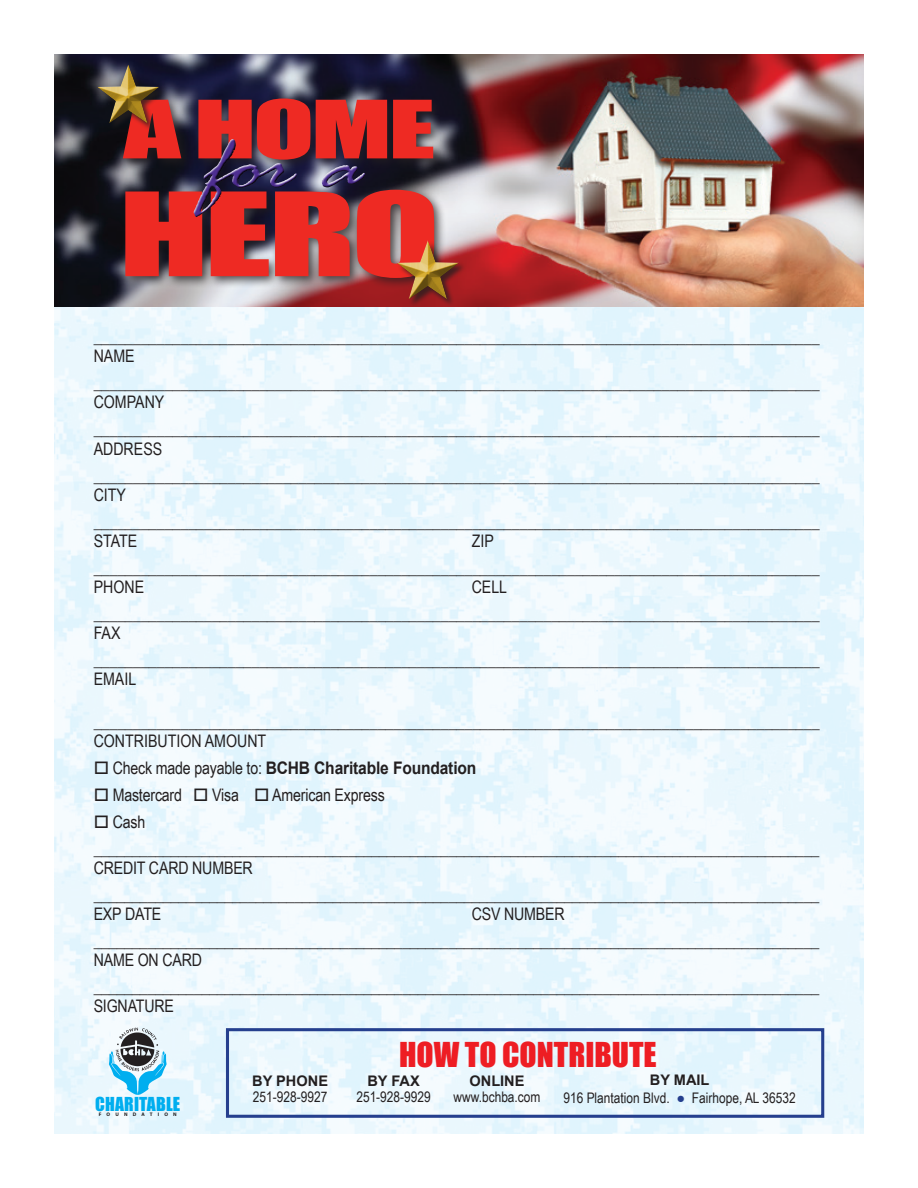
<style>
.page{position:relative;width:918px;height:1188px;background:#fff}
.page>*{position:absolute;margin:0;border:0;box-sizing:border-box;transform-origin:0 0}
.t1{font:108.6px "Impact";color:#ee1d23;scale:1.52 1}
.t2{font:107.1px "Impact";color:#ee2a23;scale:1.52 1}
.t3{font:italic 79.2px "Rage";color:#4e2e92;scale:1.27 1}
.t4{font:74.25px "Impact";color:#ee2a23;scale:1.52 1}
.t5{font:31.5px "Impact";color:#ee1d23}
.t6{font:17.7px "Impact";letter-spacing:.01em;color:#00aeef}
.t7{font:17.25px/27px "Arial Narrow";letter-spacing:-.01em;color:#231f20}
.t8{font:700 17.25px "Arial";letter-spacing:-.01em;color:#231f20;scale:.9 1}
.t9{font:14.55px "Arial Narrow";color:#231f20}
.t10{font:700 14.55px "Arial";color:#231f20}
.t11{font:700 5.1px "Myriad Pro";letter-spacing:1.02em;color:#231f20}
.s1{font-size:80.4px}
.s2{font-family:"Arial Narrow";font-weight:400}
.s3{color:#253f8e}
</style>
<div class="page">
<img style="left:54px;top:307px;width:810px;height:827px">
<div style="left:226px;top:1028px;width:598px;height:90px;border:3px solid #253f8e"></div>
<img style="left:116px;top:1027px;width:44px;height:24px">
<svg style="left:109px;top:1051px;width:58px;height:44px"></svg>
<img style="left:54px;top:54px;width:810px;height:253px">
<div style="left:121px;top:185px;width:326px;height:105px;background:#231f20;opacity:.75"></div>
<div style="left:119px;top:94px;width:327px;height:78px;background:#231f20;opacity:.75"></div>
<svg style="left:191px;top:137px;width:176px;height:79px"></svg>
<svg style="left:193px;top:139px;width:175px;height:80px;background:#313043"></svg>
<div style="left:397px;top:240px;width:70px;height:67px;background:#231f20;opacity:.75"></div>
<div style="left:394px;top:237px;width:66px;height:63px;background:#231f20;opacity:.75"></div>
<div style="left:97px;top:65px;width:70px;height:66px;background:#231f20;opacity:.75"></div>
<div style="left:95px;top:62px;width:66px;height:63px;background:#231f20;opacity:.75"></div>
<h3 class="t4" style="left:124px;top:72px;width:207px">A HOME</h3>
<h3 class="t3" style="left:207px;top:123px;width:267px">for a <span class="s1">for a</span></h3>
<h2 class="t2" style="left:119px;top:151px;width:213px">HERO</h2>
<h1 class="t1" style="left:296px;top:153px;width:216px">HERO</h1>
<p class="t7" style="left:94px;top:327px;width:727px;line-height:19.2px">____________________________________________________________________________________________<br>NAME</p>
<p class="t7" style="left:94px;top:373px;width:727px;line-height:19.2px">____________________________________________________________________________________________<br>COMPANY</p>
<p class="t7" style="left:94px;top:419px;width:727px;line-height:19.2px">____________________________________________________________________________________________<br>ADDRESS</p>
<p class="t7" style="left:94px;top:465px;width:727px;line-height:19.2px">____________________________________________________________________________________________<br>CITY</p>
<p class="t7" style="left:94px;top:511px;width:727px;line-height:19.2px">____________________________________________________________________________________________<br>STATE</p>
<p class="t7" style="left:94px;top:527px;width:727px;text-indent:378px">ZIP ____________________________________________________________________________________________</p>
<p class="t7" style="left:94px;top:573px;width:52px">PHONE</p>
<p class="t7" style="left:94px;top:573px;width:727px;text-indent:378px">CELL ____________________________________________________________________________________________</p>
<p class="t7" style="left:94px;top:619px;width:727px">FAX ____________________________________________________________________________________________</p>
<p class="t7" style="left:94px;top:665px;width:44px">EMAIL</p>
<p class="t7" style="left:94px;top:711px;width:727px;line-height:19.2px">____________________________________________________________________________________________<br>CONTRIBUTION AMOUNT</p>
<p class="t8" style="left:94px;top:756px;width:427px">□ <span class="s2">Check made payable to:</span> BCHB Charitable Foundation</p>
<p class="t7" style="left:94px;top:780px;width:293px">□ Mastercard □ Visa □ American Express</p>
<p class="t7" style="left:94px;top:807px;width:727px">□ Cash ______________________________________________________________________________________________</p>
<p class="t7" style="left:94px;top:854px;width:727px">CREDIT CARD NUMBER ______________________________________________________________________________________________</p>
<p class="t7" style="left:94px;top:900px;width:69px">EXP DATE</p>
<p class="t7" style="left:94px;top:900px;width:727px;text-indent:378px">CSV NUMBER ______________________________________________________________________________________________</p>
<p class="t7" style="left:94px;top:946px;width:727px">NAME ON CARD ______________________________________________________________________________________________</p>
<p class="t7" style="left:94px;top:992px;width:82px">SIGNATURE</p>
<h3 class="t5" style="left:399px;top:1030px;width:259px">HOW TO CONTRIBUTE</h3>
<p class="t10" style="left:252px;top:1071px;width:77px">BY PHONE</p>
<p class="t9" style="left:253px;top:1087px;width:76px">251-928-9927</p>
<p class="t10" style="left:650px;top:1070px;width:61px">BY MAIL</p>
<p class="t9" style="left:563px;top:1087px;width:234px">916 Plantation Blvd. <span class="s3">●</span> Fairhope, AL 36532</p>
<p class="t10" style="left:469px;top:1071px;width:57px">ONLINE</p>
<p class="t9" style="left:454px;top:1087px;width:88px">www.bchba.com</p>
<p class="t10" style="left:367px;top:1071px;width:54px">BY FAX</p>
<p class="t9" style="left:356px;top:1087px;width:76px">251-928-9929</p>
<p class="t6" style="left:95px;top:1090px;width:87px">CHARITABLE</p>
<p class="t11" style="left:99px;top:1111px;width:80px">FOUNDATION</p>
</div>
